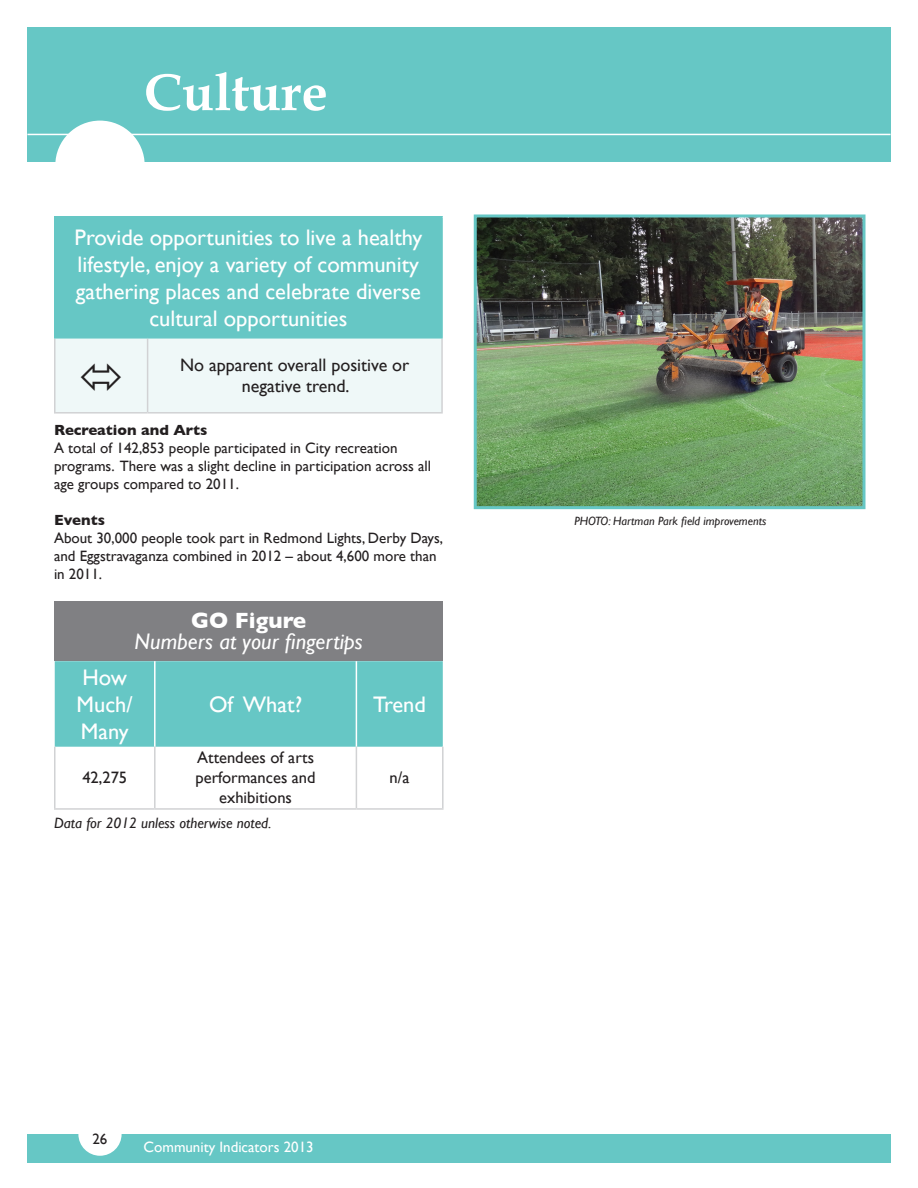
<style>
.page{position:relative;width:918px;height:1188px;background:#fff}
.page>*{position:absolute;margin:0;border:0;box-sizing:border-box;transform-origin:0 0}
.t1{font:700 52.5px "Book Antiqua";color:#fff}
.t2{font:22.5px/27px "Gill Sans";color:#fff;text-align:center}
.t3{font:italic 22.5px "Gill Sans";color:#fff}
.t4{font:700 22.5px "Gill Sans";color:#fff}
.t5{font:18px/21.6px "Gill Sans";color:#231f20;text-align:center}
.t6{font:16.5px/19.8px "Gill Sans";color:#231f20;text-align:center}
.Paragraph_Style_1{font:15px/18px "Gill Sans";color:#231f20}
.Paragraph_Style_1-2{font:italic 15px "Gill Sans";color:#231f20}
.t7{font:15px "Gill Sans";color:#fff}
.Paragraph_Style_1-3{font:700 15px "Gill Sans";color:#231f20}
.t8{font:italic 12px "Gill Sans";color:#231f20}
</style>
<div class="page">
<div style="left:27px;top:1135px;width:864px;height:28px;background:#66c7c5"></div>
<div style="left:78px;top:1113px;width:44px;height:43px;background:#fff;border-radius:50%"></div>
<div style="left:27px;top:28px;width:864px;height:134px;background:#66c7c5"></div>
<div style="left:55px;top:121px;width:90px;height:89px;background:#fff;border-radius:50%"></div>
<hr style="left:27px;top:134px;width:864px;height:1px;background:#fff">
<div style="left:55px;top:217px;width:387px;height:121px;background:#66c7c5"></div>
<hr style="left:54px;top:339px;width:2px;height:73px;background:#d1d2d4">
<hr style="left:441px;top:339px;width:2px;height:73px;background:#d1d2d4">
<hr style="left:54px;top:412px;width:94px;height:2px;background:#d1d2d4">
<hr style="left:148px;top:412px;width:295px;height:2px;background:#d1d2d4">
<hr style="left:54px;top:216px;width:94px;height:2px;background:#66c7c5">
<hr style="left:54px;top:218px;width:2px;height:119px;background:#66c7c5">
<hr style="left:148px;top:216px;width:295px;height:2px;background:#66c7c5">
<hr style="left:441px;top:218px;width:2px;height:119px;background:#66c7c5">
<hr style="left:54px;top:337px;width:94px;height:2px;background:#66c7c5">
<hr style="left:148px;top:337px;width:295px;height:2px;background:#66c7c5">
<div style="left:55px;top:601px;width:388px;height:60px;background:#808083"></div>
<div style="left:55px;top:661px;width:388px;height:86px;background:#66c7c5"></div>
<hr style="left:154px;top:661px;width:2px;height:86px;background:#fff">
<hr style="left:356px;top:661px;width:1px;height:86px;background:#fff">
<hr style="left:54px;top:747px;width:2px;height:61px;background:#d1d2d4">
<hr style="left:154px;top:747px;width:2px;height:61px;background:#d1d2d4">
<hr style="left:356px;top:747px;width:1px;height:61px;background:#d1d2d4">
<hr style="left:442px;top:747px;width:2px;height:61px;background:#d1d2d4">
<hr style="left:54px;top:808px;width:101px;height:2px;background:#d1d2d4">
<hr style="left:155px;top:808px;width:201px;height:2px;background:#d1d2d4">
<hr style="left:356px;top:808px;width:88px;height:2px;background:#d1d2d4">
<img style="left:478px;top:218px;width:384px;height:287px">
<div style="left:474px;top:214px;width:392px;height:295px;border:3px solid #66c7c5"></div>
<div style="left:55px;top:338px;width:387px;height:74px;background:#eff8f8"></div>
<p class="t1" style="left:144px;top:62px;width:185px">Culture</p>
<p class="t2" style="left:75px;top:223px;width:349px">Provide opportunities to live a healthy lifestyle, enjoy a variety of community gathering places and celebrate diverse cultural opportunities</p>
<p class="t5" style="left:180px;top:354px;width:231px">No apparent overall positive or negative trend.</p>
<p class="Paragraph_Style_1-3" style="left:54px;top:421px;width:155px">Recreation and Arts</p>
<p class="Paragraph_Style_1" style="left:54px;top:439px;width:379px">A total of 142,853 people participated in City recreation programs. There was a slight decline in participation across all age groups compared to 2011.</p>
<p class="Paragraph_Style_1-3" style="left:54px;top:511px;width:53px">Events</p>
<p class="Paragraph_Style_1" style="left:54px;top:529px;width:391px">About 30,000 people took part in Redmond Lights, Derby Days, and Eggstravaganza combined in 2012 – about 4,600 more than in 2011.</p>
<p class="t4" style="left:191px;top:608px;width:117px">GO Figure</p>
<p class="t3" style="left:135px;top:629px;width:230px">Numbers at your fingertips</p>
<p class="t2" style="left:77px;top:663px;width:58px;text-align:left">How<br>Much/<br>Many</p>
<p class="t6" style="left:82px;top:768px;width:46px">42,275</p>
<p class="t2" style="left:209px;top:690px;width:95px">Of What?</p>
<p class="t2" style="left:373px;top:690px;width:54px">Trend</p>
<p class="t6" style="left:196px;top:748px;width:122px">Attendees of arts performances and exhibitions</p>
<p class="t6" style="left:390px;top:768px;width:21px">n/a</p>
<p class="Paragraph_Style_1-2" style="left:54px;top:814px;width:219px">Data for 2012 unless otherwise noted.</p>
<p class="Paragraph_Style_1" style="left:92px;top:1130px;width:16px">26</p>
<p class="t7" style="left:144px;top:1139px;width:172px">Community Indicators 2013</p>
<p class="t8" style="left:574px;top:514px;width:193px">PHOTO: Hartman Park field improvements</p>
</div>
